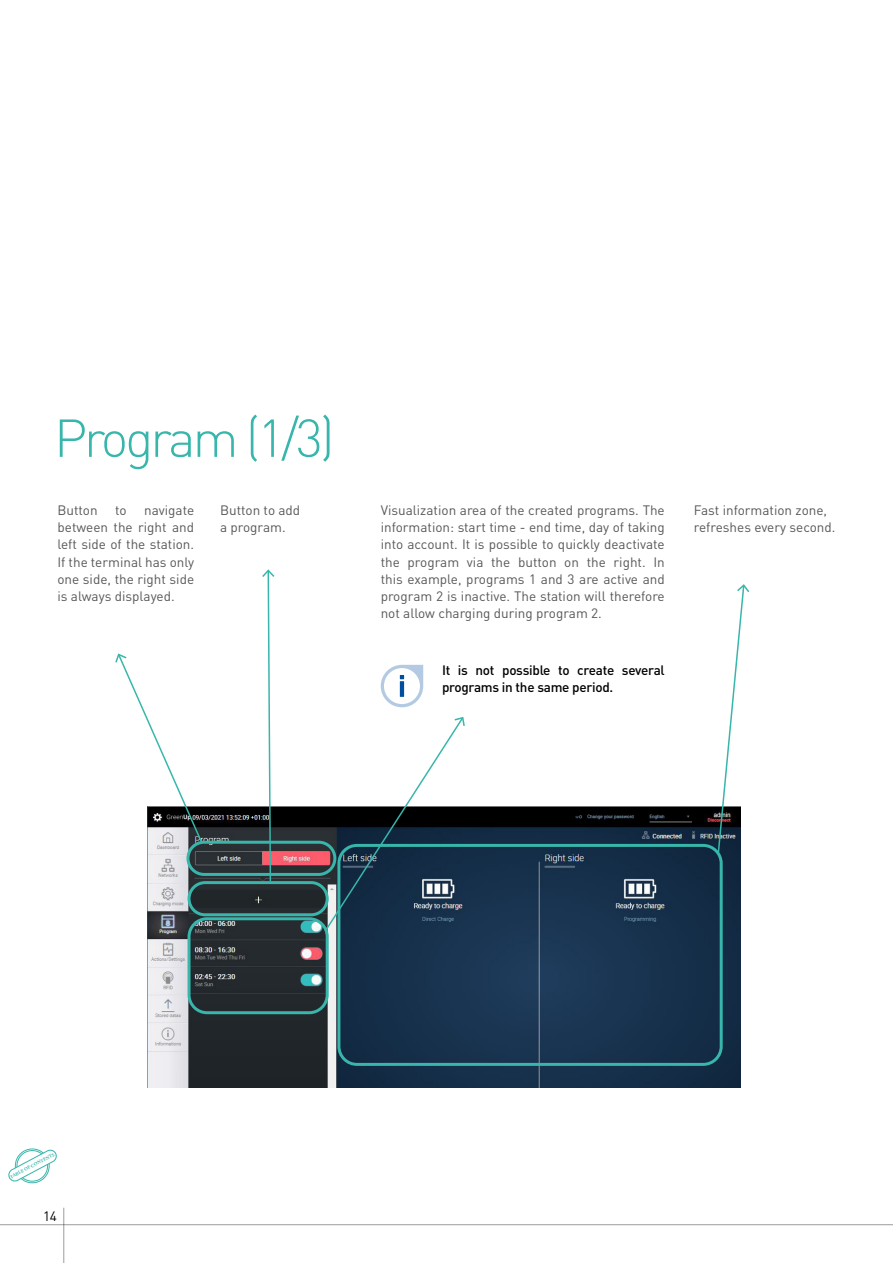
<style>
.page{position:relative;width:893px;height:1263px;background:#fff}
.page>*{position:absolute;margin:0;border:0;box-sizing:border-box;transform-origin:0 0}
.t1{font:300 52.5px "DIN Pro";letter-spacing:-.06em;color:#38b6ab}
.t2{font:13.5px/17.2px "DIN Pro";color:#575756;text-align:justify}
.t3{font:500 13.5px/16.5px "DIN Pro";letter-spacing:-.02em;color:#000}
.t4{font:13.5px "DIN Pro";color:#000}
.t5{font:700 4.95px "Minion Pro";color:#38b6ab}
</style>
<div class="page">
<hr style="left:63px;top:1208px;width:1px;height:55px;background:#9d9d9c">
<hr style="left:0;top:1224px;width:893px;height:1px;background:#9d9d9c">
<div style="left:15px;top:1148px;width:35px;height:35px;border:1px solid #38b6ab;border-radius:50%"></div>
<svg style="left:11px;top:1152px;width:44px;height:30px"></svg>
<svg style="left:381px;top:665px;width:42px;height:42px"></svg>
<hr style="left:400px;top:681px;width:4px;height:16px;background:#004f9f">
<img style="left:147px;top:806px;width:593px;height:282px">
<div style="left:337px;top:844px;width:386px;height:222px;border:3px solid #38b6ab;border-radius:18px"></div>
<div style="left:186px;top:841px;width:150px;height:35px;border:3px solid #38b6ab;border-radius:16px"></div>
<div style="left:188px;top:881px;width:141px;height:35px;border:3px solid #38b6ab;border-radius:16px"></div>
<div style="left:188px;top:917px;width:141px;height:97px;border:3px solid #38b6ab;border-radius:18px"></div>
<svg style="left:115px;top:653px;width:89px;height:192px"></svg>
<svg style="left:261px;top:569px;width:15px;height:314px"></svg>
<svg style="left:324px;top:717px;width:142px;height:214px"></svg>
<svg style="left:717px;top:584px;width:33px;height:271px"></svg>
<h1 class="t1" style="left:54px;top:402px;width:282px">Program (1/3)</h1>
<p class="t2" style="left:57px;top:501px;width:42px">Button</p>
<p class="t2" style="left:115px;top:501px;width:13px">to</p>
<p class="t2" style="left:57px;top:501px;width:138px;text-indent:87px">navigate between the right and left side of the station.<br>If the terminal has only one side, the right side is always displayed.</p>
<p class="t2" style="left:220px;top:501px;width:82px">Button to add a program.</p>
<p class="t2" style="left:381px;top:501px;width:286px">Visualization area of the created programs. The information: start time - end time, day of taking into account. It is possible to quickly deactivate the program via the button on the right. In this example, programs 1 and 3 are active and program 2 is inactive. The station will therefore not allow charging during program 2.</p>
<p class="t2" style="left:694px;top:501px;width:143px">Fast information zone, refreshes every second.</p>
<p class="t5" style="left:9px;top:1174px;width:51px;rotate:-28deg">TABLE OF CONTENTS</p>
<p class="t4" style="left:43px;top:1207px;width:15px">14</p>
<p class="t3" style="left:442px;top:662px;width:224px">It is not possible to create several programs in the same period.</p>
</div>
